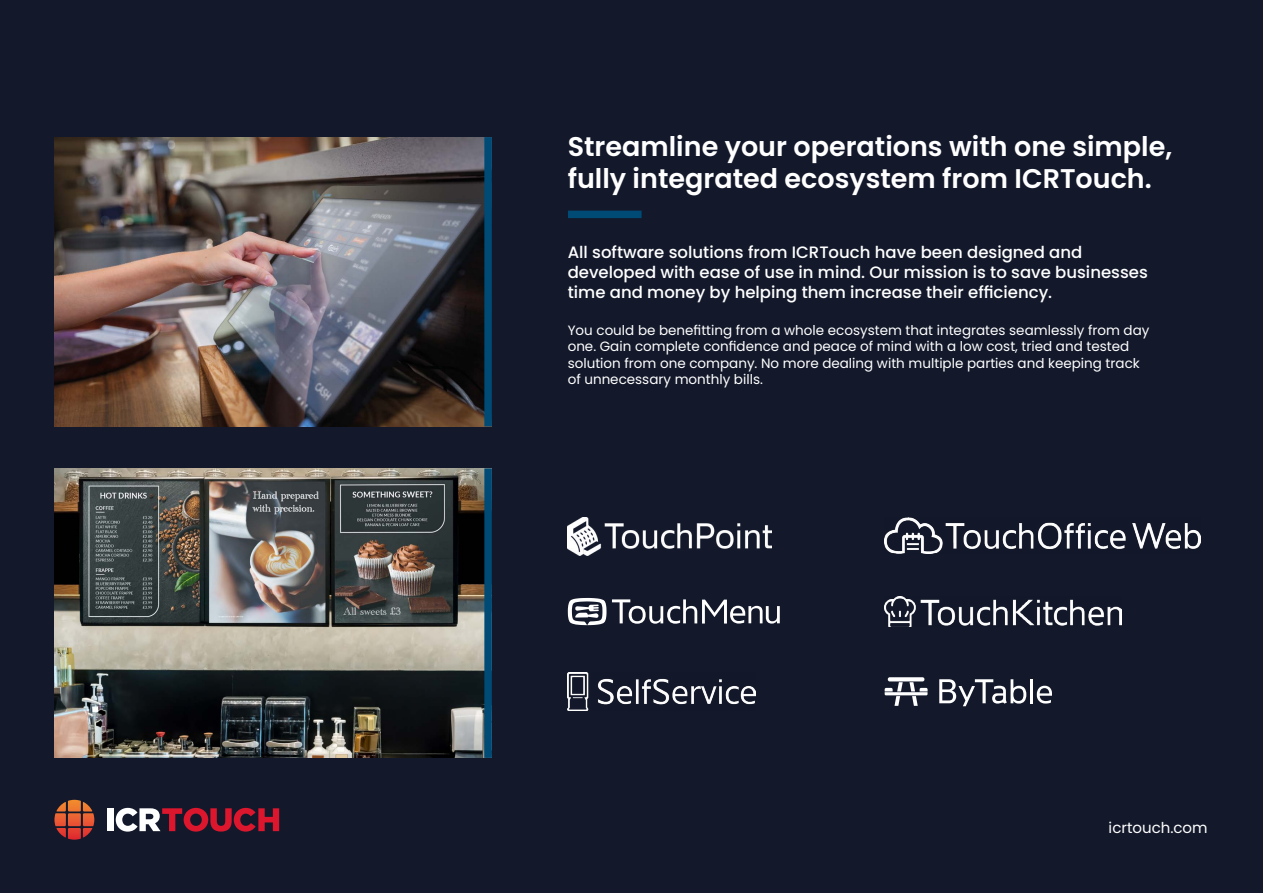
<style>
.page{position:relative;width:1263px;height:893px;background:#13192b}
.page>*{position:absolute;margin:0;border:0;box-sizing:border-box;transform-origin:0 0}
.t1{font:600 27px/32.4px "Poppins";color:#fff}
.t2{font:500 16.5px/19.8px "Poppins";color:#fff}
.t3{font:15px "Poppins";color:#fff}
.t4{font:13.5px/16.2px "Poppins";color:#fff}
</style>
<div class="page">
<div style="left:568px;top:211px;width:74px;height:7px;background:#004a76"></div>
<img style="left:885px;top:517px;width:316px;height:36px">
<img style="left:885px;top:596px;width:237px;height:31px">
<svg style="left:939px;top:679px;width:87px;height:27px"></svg>
<hr style="left:1030px;top:679px;width:3px;height:24px;background:#fff">
<svg style="left:1037px;top:686px;width:15px;height:17px"></svg>
<svg style="left:888px;top:677px;width:36px;height:4px"></svg>
<svg style="left:885px;top:682px;width:42px;height:24px"></svg>
<img style="left:568px;top:673px;width:188px;height:37px">
<img style="left:567px;top:518px;width:204px;height:37px">
<svg style="left:612px;top:599px;width:168px;height:25px"></svg>
<svg style="left:568px;top:598px;width:38px;height:27px"></svg>
<svg style="left:116px;top:808px;width:163px;height:24px"></svg>
<div style="left:107px;top:808px;width:7px;height:23px;background:#fff"></div>
<svg style="left:54px;top:800px;width:40px;height:40px"></svg>
<img style="left:54px;top:137px;width:430px;height:289px">
<div style="left:484px;top:137px;width:8px;height:289px;background:#004a76"></div>
<img style="left:54px;top:468px;width:430px;height:290px">
<div style="left:484px;top:468px;width:8px;height:290px;background:#004a76"></div>
<h1 class="t1" style="left:568px;top:130px;width:606px">Streamline your operations with one simple, fully integrated ecosystem from ICRTouch.</h1>
<p class="t2" style="left:568px;top:242px;width:582px">All software solutions from ICRTouch have been designed and developed with ease of use in mind. Our mission is to save businesses time and money by helping them increase their efficiency.</p>
<p class="t4" style="left:568px;top:322px;width:583px">You could be benefitting from a whole ecosystem that integrates seamlessly from day one. Gain complete confidence and peace of mind with a low cost, tried and tested solution from one company. No more dealing with multiple parties and keeping track of unnecessary monthly bills.</p>
<p class="t3" style="left:1108px;top:819px;width:101px">icrtouch.com</p>
</div>
